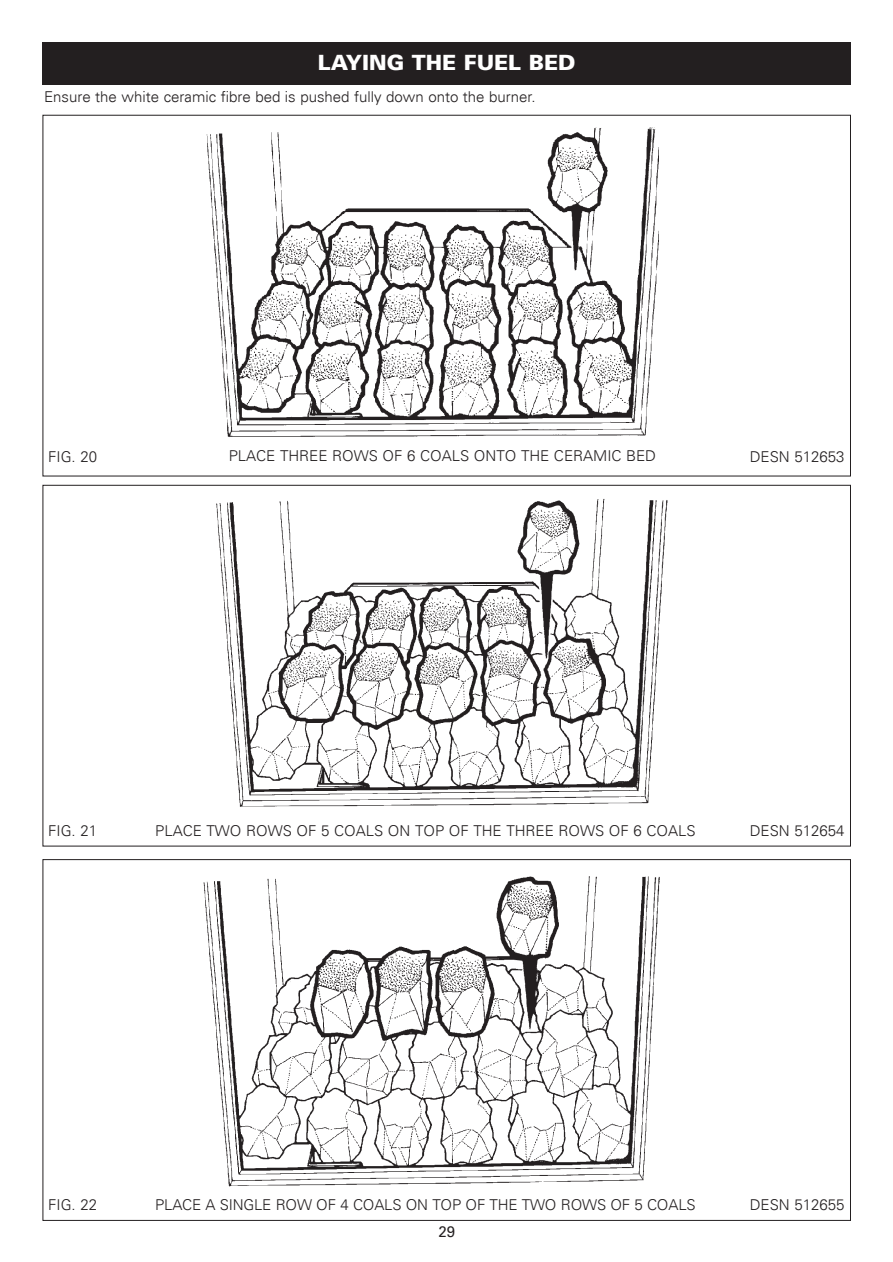
<style>
.page{position:relative;width:893px;height:1262px;background:#fff}
.page>*{position:absolute;margin:0;border:0;box-sizing:border-box;transform-origin:0 0}
.t1{font:900 21px "Univers";color:#fff}
.t2{font:300 15px "Univers";color:#231f20}
.t3{font:15px "Univers";color:#231f20}
</style>
<div class="page">
<div style="left:43px;top:43px;width:807px;height:42px;background:#231f20"></div>
<img style="left:206px;top:127px;width:452px;height:310px">
<img style="left:216px;top:499px;width:452px;height:308px">
<img style="left:203px;top:876px;width:457px;height:311px">
<h1 class="t1" style="left:318px;top:55px;width:259px">LAYING THE FUEL BED</h1>
<p class="t2" style="left:44px;top:87px;width:493px">Ensure the white ceramic fibre bed is pushed fully down onto the burner.</p>
<p class="t2" style="left:48px;top:447px;width:50px">FIG. 20</p>
<p class="t2" style="left:229px;top:447px;width:429px">PLACE THREE ROWS OF 6 COALS ONTO THE CERAMIC BED</p>
<p class="t2" style="left:749px;top:447px;width:96px">DESN 512653</p>
<p class="t2" style="left:48px;top:822px;width:50px">FIG. 21</p>
<p class="t2" style="left:155px;top:821px;width:542px">PLACE TWO ROWS OF 5 COALS ON TOP OF THE THREE ROWS OF 6 COALS</p>
<p class="t2" style="left:749px;top:822px;width:96px">DESN 512654</p>
<p class="t2" style="left:48px;top:1196px;width:50px">FIG. 22</p>
<p class="t2" style="left:155px;top:1195px;width:542px">PLACE A SINGLE ROW OF 4 COALS ON TOP OF THE TWO ROWS OF 5 COALS</p>
<p class="t3" style="left:438px;top:1223px;width:18px">29</p>
<p class="t2" style="left:749px;top:1196px;width:96px">DESN 512655</p>
</div>
